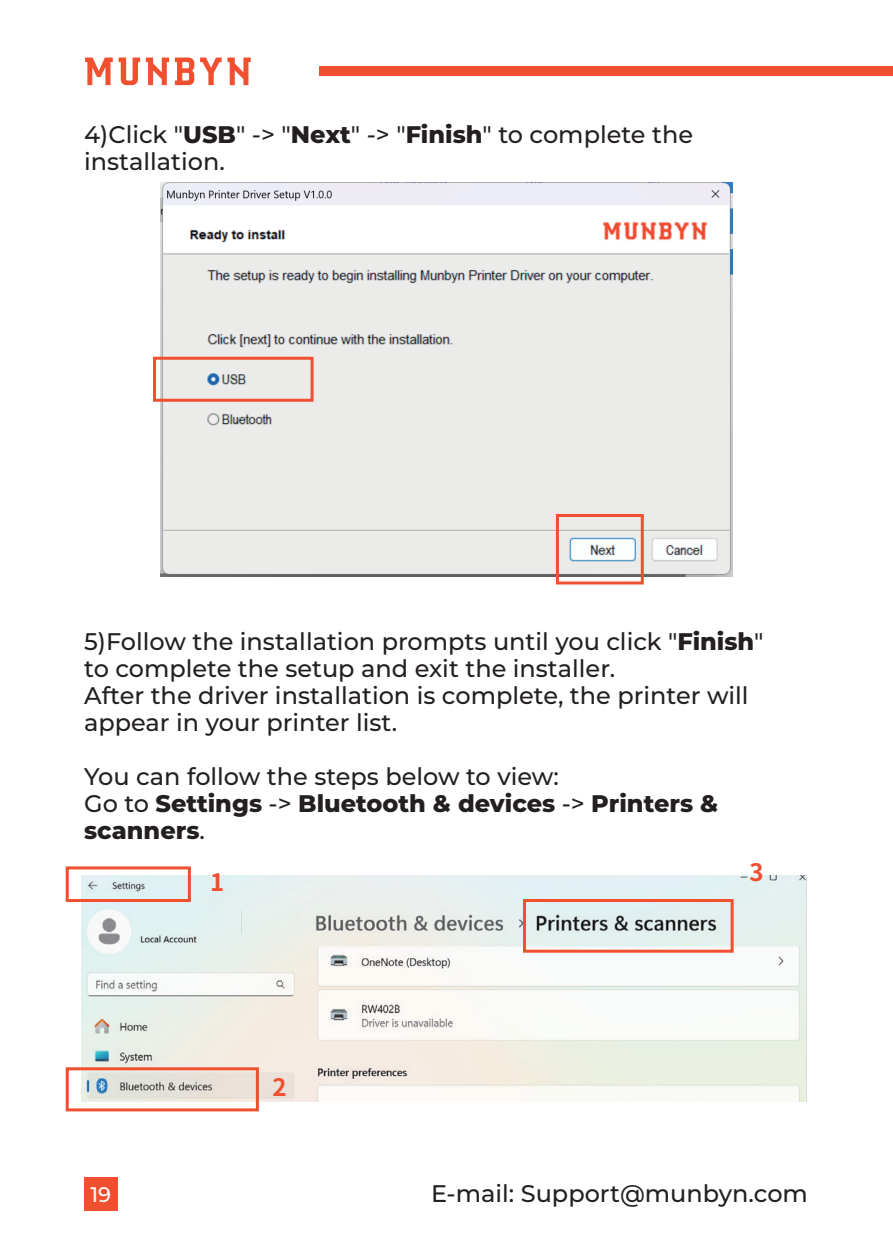
<style>
.page{position:relative;width:893px;height:1259px;background:#fff}
.page>*{position:absolute;margin:0;border:0;box-sizing:border-box;transform-origin:0 0}
.t1{font:500 24px/27px "Montserrat";color:#231f20}
.t2{font:800 24px/27px "Montserrat";color:#231f20}
.t3{font:700 24px "Source Han Sans CN";color:#f05030}
.t4{font:500 21px "Montserrat";color:#fff}
.s1{font-weight:800}
.s2{font-weight:500}
</style>
<div class="page">
<svg style="left:200px;top:57px;width:51px;height:28px"></svg>
<svg style="left:85px;top:57px;width:28px;height:28px"></svg>
<svg style="left:119px;top:57px;width:21px;height:28px"></svg>
<svg style="left:146px;top:57px;width:23px;height:28px"></svg>
<svg style="left:175px;top:57px;width:19px;height:28px"></svg>
<div style="left:320px;top:67px;width:573px;height:9px;background:#f05030"></div>
<div style="left:84px;top:1177px;width:33px;height:33px;background:#f0502f"></div>
<img style="left:161px;top:182px;width:571px;height:394px">
<div style="left:153px;top:357px;width:161px;height:45px;border:3px solid #f05030"></div>
<div style="left:556px;top:514px;width:88px;height:70px;border:3px solid #f05030"></div>
<img style="left:82px;top:876px;width:725px;height:225px">
<div style="left:137px;top:910px;width:104px;height:23px;background:#e0f2f1"></div>
<div style="left:66px;top:866px;width:125px;height:36px;border:3px solid #f05030"></div>
<div style="left:66px;top:1067px;width:193px;height:44px;border:3px solid #f05030"></div>
<div style="left:523px;top:899px;width:211px;height:53px;border:3px solid #f05030"></div>
<p class="t1" style="left:84px;top:120px;width:610px">4)Click "<span class="s1">USB</span>" -&gt; "<span class="s1">Next</span>" -&gt; "<span class="s1">Finish</span>" to complete the installation.</p>
<p class="t1" style="left:84px;top:627px;width:681px">5)Follow the installation prompts until you click "<span class="s1">Finish</span>" to complete the setup and exit the installer.<br>After the driver installation is complete, the printer will appear in your printer list.</p>
<p class="t2" style="left:84px;top:761px;width:635px"><span class="s2">You can follow the steps below to view:<br>Go to</span> Settings <span class="s2">-&gt;</span> Bluetooth &amp; devices <span class="s2">-&gt;</span> Printers &amp; scanners<span class="s2">.</span></p>
<p class="t3" style="left:210px;top:868px;width:16px">1</p>
<p class="t3" style="left:749px;top:858px;width:16px">3</p>
<p class="t3" style="left:272px;top:1073px;width:16px">2</p>
<p class="t4" style="left:90px;top:1180px;width:22px">19</p>
<p class="t1" style="left:431px;top:1179px;width:378px">E-mail: Support@munbyn.com</p>
</div>
